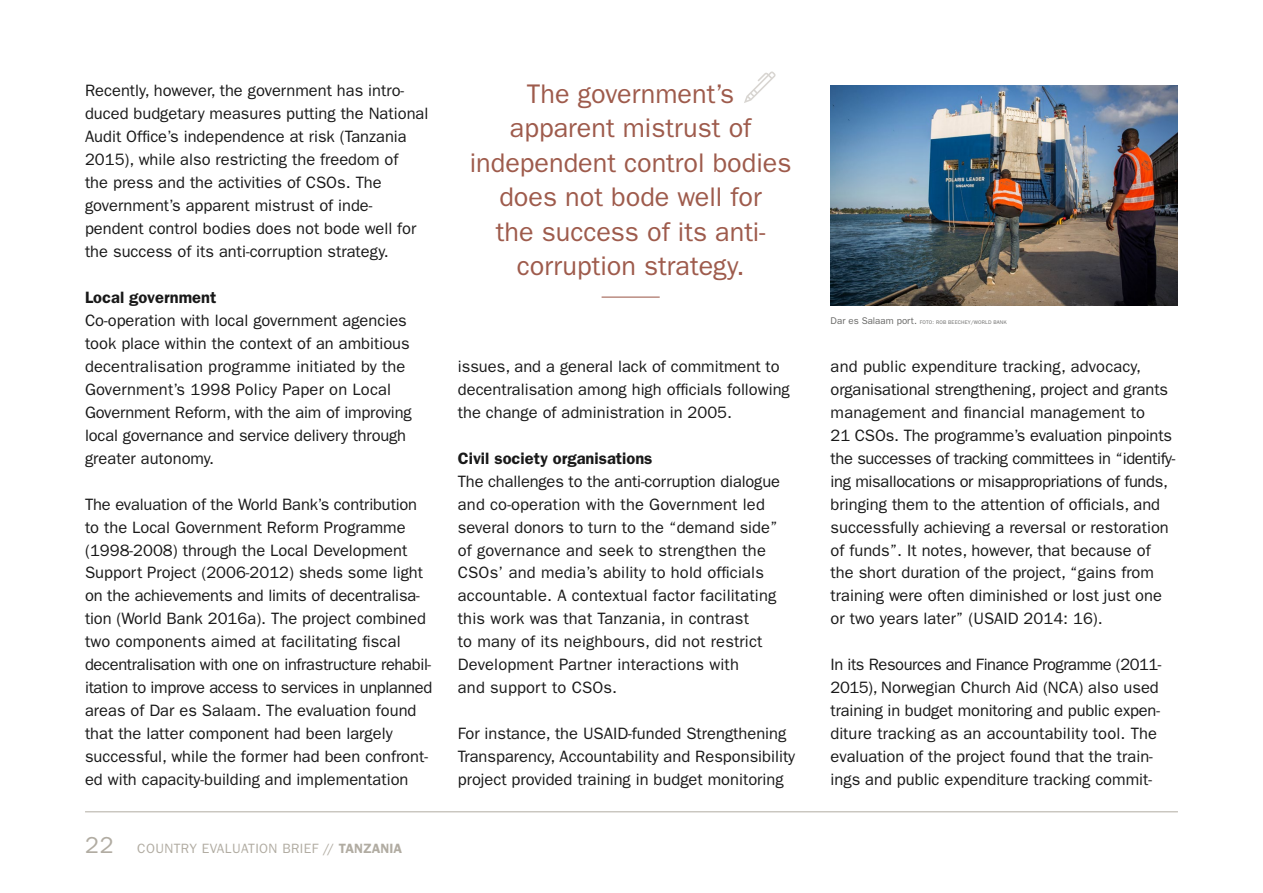
<style>
.page{position:relative;width:1263px;height:893px;background:#fff}
.page>*{position:absolute;margin:0;border:0;box-sizing:border-box;transform-origin:0 0}
.Sitater_Copy{font:27px/34.5px "ITC Franklin Gothic Std";color:#9e5b4c;text-align:center}
.Brødtekst{font:16.5px/23px "ITC Franklin Gothic Std";color:#191919}
.Mellomtittel_nivå_2{font:600 16.5px "ITC Franklin Gothic Std";color:#191919}
.t1{font:13.5px "ITC Franklin Gothic Std";letter-spacing:.03em;color:#b1aca2}
.Bildetekst{font:5.25px "ITC Franklin Gothic Std";letter-spacing:.03em;color:#686866}
.s1{font-size:23.25px}
.s2{font-weight:600}
.s3{font-size:9.75px}
</style>
<div class="page">
<hr style="left:602px;top:297px;width:58px;height:1px;background:#9e5b4c">
<svg style="left:744px;top:72px;width:31px;height:31px"></svg>
<img style="left:831px;top:85px;width:347px;height:221px">
<hr style="left:85px;top:811px;width:1093px;height:1px;background:#b1aca2">
<p class="Brødtekst" style="left:85px;top:80px;width:345px">Recently, however, the government has intro&shy;duced budgetary measures putting the National Audit Office’s independence at risk (Tanzania 2015), while also restricting the freedom of<br>the press and the activities of CSOs. The government’s apparent mistrust of inde&shy;pendent control bodies does not bode well for the success of its anti-corruption strategy.</p>
<p class="Mellomtittel_nivå_2" style="left:85px;top:288px;width:133px">Local government</p>
<p class="Brødtekst" style="left:85px;top:309px;width:328px">Co-operation with local government agencies took place within the context of an ambitious decentralisation programme initiated by the Government’s 1998 Policy Paper on Local Government Reform, with the aim of improving local governance and service delivery through greater autonomy.</p>
<p class="Brødtekst" style="left:85px;top:493px;width:349px">The evaluation of the World Bank’s contribution to the Local Government Reform Programme (1998-2008) through the Local Development Support Project (2006-2012) sheds some light on the achievements and limits of decentralisa&shy;tion (World Bank 2016a). The project combined two components aimed at facilitating fiscal decentralisation with one on infrastructure rehabil&shy;itation to improve access to services in unplanned areas of Dar es Salaam. The evaluation found that the latter component had been largely successful, while the former had been confront&shy;ed with capacity-building and implementation</p>
<p class="t1" style="left:85px;top:841px;width:319px"><span class="s1">22</span> COUNTRY EVALUATION BRIEF // <span class="s2">TANZANIA</span></p>
<p class="Sitater_Copy" style="left:470px;top:77px;width:323px">The government’s<br>apparent mistrust of independent control bodies does not bode well for<br>the success of its anti&shy;corruption strategy.</p>
<p class="Brødtekst" style="left:458px;top:355px;width:333px">issues, and a general lack of commitment to decentralisation among high officials following the change of administration in 2005.</p>
<p class="Mellomtittel_nivå_2" style="left:458px;top:448px;width:196px">Civil society organisations</p>
<p class="Brødtekst" style="left:458px;top:470px;width:324px">The challenges to the anti-corruption dialogue and co-operation with the Government led several donors to turn to the “demand side” of governance and seek to strengthen the CSOs’ and media’s ability to hold officials accountable. A contextual factor facilitating this work was that Tanzania, in contrast<br>to many of its neighbours, did not restrict Development Partner interactions with<br>and support to CSOs.</p>
<p class="Brødtekst" style="left:458px;top:722px;width:339px">For instance, the USAID-funded Strengthening<br>Transparency, Accountability and Responsibility project provided training in budget monitoring</p>
<p class="Bildetekst" style="left:831px;top:319px;width:178px"><span class="s3">Dar es Salaam port.</span> FOTO: ROB BEECHEY/WORLD BANK</p>
<p class="Brødtekst" style="left:831px;top:355px;width:346px">and public expenditure tracking, advocacy, organisational strengthening, project and grants management and financial management to<br>21 CSOs. The programme’s evaluation pinpoints the successes of tracking committees in “identify&shy;ing misallocations or misappropriations of funds, bringing them to the attention of officials, and successfully achieving a reversal or restoration of funds”. It notes, however, that because of the short duration of the project, “gains from training were often diminished or lost just one or two years later” (USAID 2014: 16).</p>
<p class="Brødtekst" style="left:831px;top:653px;width:332px">In its Resources and Finance Programme (2011- 2015), Norwegian Church Aid (NCA) also used training in budget monitoring and public expen&shy;diture tracking as an accountability tool. The evaluation of the project found that the train&shy;ings and public expenditure tracking commit-</p>
</div>
